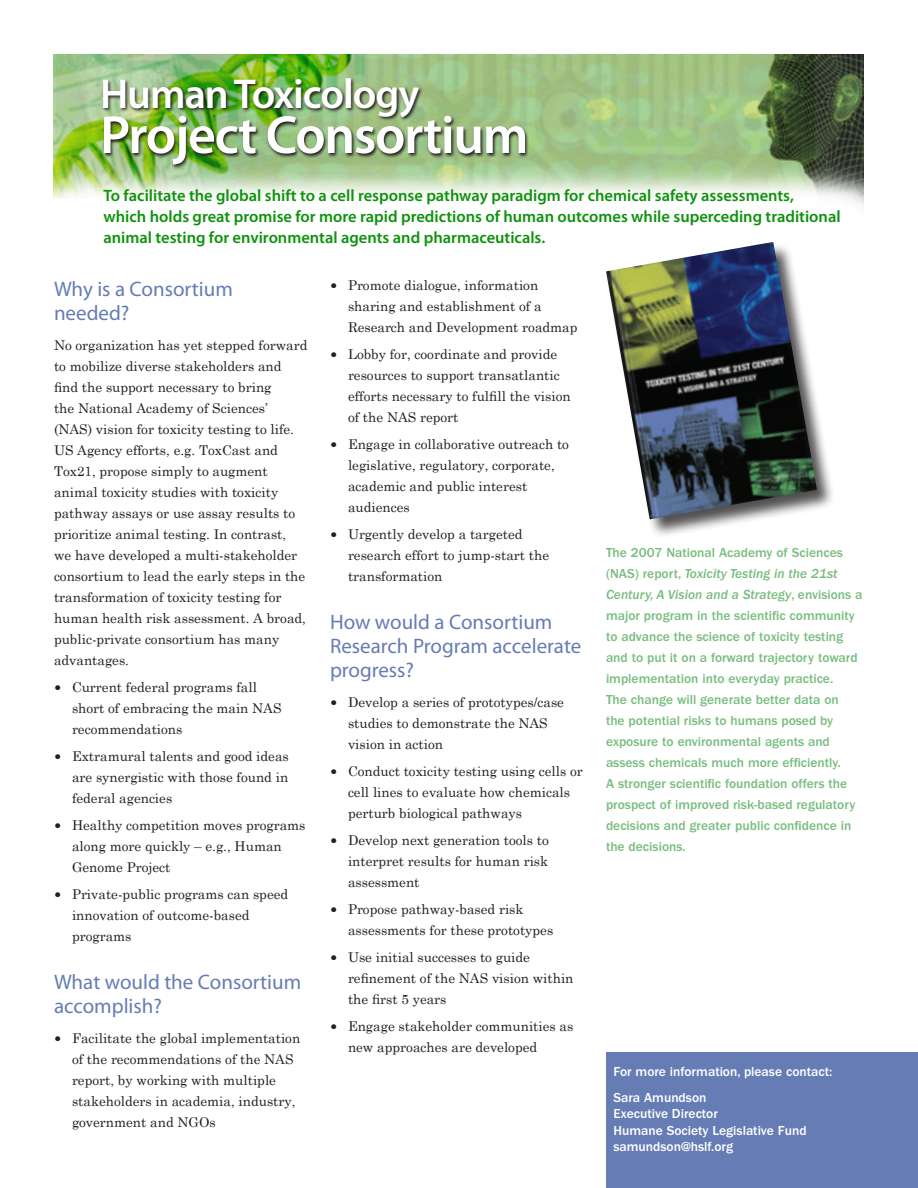
<style>
.page{position:relative;width:918px;height:1188px;background:#fff}
.page>*{position:absolute;margin:0;border:0;box-sizing:border-box;transform-origin:0 0}
.t1{font:600 54px "Myriad Pro";letter-spacing:-.025em;color:#fff}
.t2{font:600 42px "Myriad Pro";letter-spacing:-.025em;color:#fff}
.heading{font:21px/24px "Myriad Pro";color:#667cb5}
.text{font:600 16.5px/21px "Myriad Pro";color:#0f920e}
.bullets{font:13.5px/21px "Century Schoolbook";color:#231f20}
.text-2{font:500 13.5px/21px "ITC Franklin Gothic Std";color:#78bd7e}
.body{font:13.5px/21px "Century Schoolbook";color:#231f20}
.text-3{font:500 13.5px "ITC Franklin Gothic Std";color:#fff}
.s1{font-family:"Verdana"}
.s2{font-family:"ITC Franklin Gothic Std Med It";font-weight:400}
</style>
<div class="page">
<img style="left:54px;top:54px;width:810px;height:151px">
<img style="left:102px;top:77px;width:427px;height:92px">
<div style="left:604px;top:240px;width:230px;height:297px;background:#231f20;opacity:.78"></div>
<img style="left:606px;top:242px;width:211px;height:277px">
<div style="left:606px;top:1053px;width:312px;height:135px;background:#667cb5"></div>
<p class="t2" style="left:100px;top:67px;width:321px">Human Toxicology</p>
<p class="t1" style="left:100px;top:101px;width:430px">Project Consortium</p>
<p class="text" style="left:104px;top:184px;width:739px">To facilitate the global shift to a cell response pathway paradigm for chemical safety assessments, which holds great promise for more rapid predictions of human outcomes while superceding traditional animal testing for environmental agents and pharmaceuticals.</p>
<p class="heading" style="left:54px;top:277px;width:180px">Why is a Consortium needed?</p>
<p class="body" style="left:54px;top:333px;width:255px">No organization has yet stepped forward to mobilize diverse stakeholders and find the support necessary to bring<br>the National Academy of Sciences’ (NAS) vision for toxicity testing to life.<br>US Agency efforts, e.g. ToxCast and Tox21, propose simply to augment animal toxicity studies with toxicity pathway assays or use assay results to prioritize animal testing. In contrast,<br>we have developed a multi-stakeholder consortium to lead the early steps in the transformation of toxicity testing for human health risk assessment. A broad, public-private consortium has many advantages.</p>
<p class="bullets" style="left:72px;top:675px;width:211px;text-indent:-18px"><span class="s1">•</span> Current federal programs fall short of embracing the main NAS recommendations</p>
<p class="bullets" style="left:72px;top:744px;width:218px;text-align:justify;text-indent:-18px"><span class="s1">•</span> Extramural talents and good ideas are synergistic with those found in federal agencies</p>
<p class="bullets" style="left:72px;top:813px;width:235px;text-indent:-18px"><span class="s1">•</span> Healthy competition moves programs along more quickly – e.g., Human<br>Genome Project</p>
<p class="bullets" style="left:72px;top:882px;width:218px;text-indent:-18px"><span class="s1">•</span> Private-public programs can speed innovation of outcome-based programs</p>
<p class="heading" style="left:54px;top:970px;width:249px">What would the Consortium accomplish?</p>
<p class="bullets" style="left:72px;top:1026px;width:230px;text-indent:-18px"><span class="s1">•</span> Facilitate the global implementation of the recommendations of the NAS report, by working with multiple stakeholders in academia, industry, government and NGOs</p>
<p class="bullets" style="left:348px;top:274px;width:231px;text-indent:-18px"><span class="s1">•</span> Promote dialogue, information sharing and establishment of a<br>Research and Development roadmap</p>
<p class="bullets" style="left:348px;top:343px;width:224px;text-indent:-18px"><span class="s1">•</span> Lobby for, coordinate and provide resources to support transatlantic efforts necessary to fulfill the vision of the NAS report</p>
<p class="bullets" style="left:348px;top:433px;width:223px;text-indent:-18px"><span class="s1">•</span> Engage in collaborative outreach to legislative, regulatory, corporate, academic and public interest audiences</p>
<p class="bullets" style="left:348px;top:523px;width:203px;text-indent:-18px"><span class="s1">•</span> Urgently develop a targeted research effort to jump-start the transformation</p>
<p class="heading" style="left:330px;top:610px;width:253px">How would a Consortium<br>Research Program accelerate progress?</p>
<p class="bullets" style="left:348px;top:691px;width:218px;text-indent:-18px"><span class="s1">•</span> Develop a series of prototypes/case studies to demonstrate the NAS vision in action</p>
<p class="bullets" style="left:348px;top:760px;width:236px;text-indent:-18px"><span class="s1">•</span> Conduct toxicity testing using cells or cell lines to evaluate how chemicals perturb biological pathways</p>
<p class="bullets" style="left:348px;top:829px;width:202px;text-align:justify;text-indent:-18px"><span class="s1">•</span> Develop next generation tools to interpret results for human risk assessment</p>
<p class="bullets" style="left:348px;top:898px;width:207px;text-indent:-18px"><span class="s1">•</span> Propose pathway-based risk assessments for these prototypes</p>
<p class="bullets" style="left:348px;top:946px;width:227px;text-indent:-18px"><span class="s1">•</span> Use initial successes to guide refinement of the NAS vision within the first 5 years</p>
<p class="bullets" style="left:348px;top:1015px;width:227px;text-indent:-18px"><span class="s1">•</span> Engage stakeholder communities as new approaches are developed</p>
<p class="text-2" style="left:606px;top:542px;width:258px">The 2007 National Academy of Sciences (NAS) report, <span class="s2">Toxicity Testing in the 21st Century, A Vision and a Strategy</span>, envisions a major program in the scientific community to advance the science of toxicity testing and to put it on a forward trajectory toward implementation into everyday practice.<br>The change will generate better data on<br>the potential risks to humans posed by exposure to environmental agents and assess chemicals much more efficiently.<br>A stronger scientific foundation offers the prospect of improved risk-based regulatory decisions and greater public confidence in the decisions.</p>
<p class="text-3" style="left:614px;top:1064px;width:220px">For more information, please contact:</p>
<p class="text-3" style="left:614px;top:1090px;width:94px">Sara Amundson</p>
<p class="text-3" style="left:614px;top:1106px;width:106px">Executive Director</p>
<p class="text-3" style="left:614px;top:1123px;width:195px">Humane Society Legislative Fund</p>
<p class="text-3" style="left:614px;top:1139px;width:121px">samundson@hslf.org</p>
</div>
